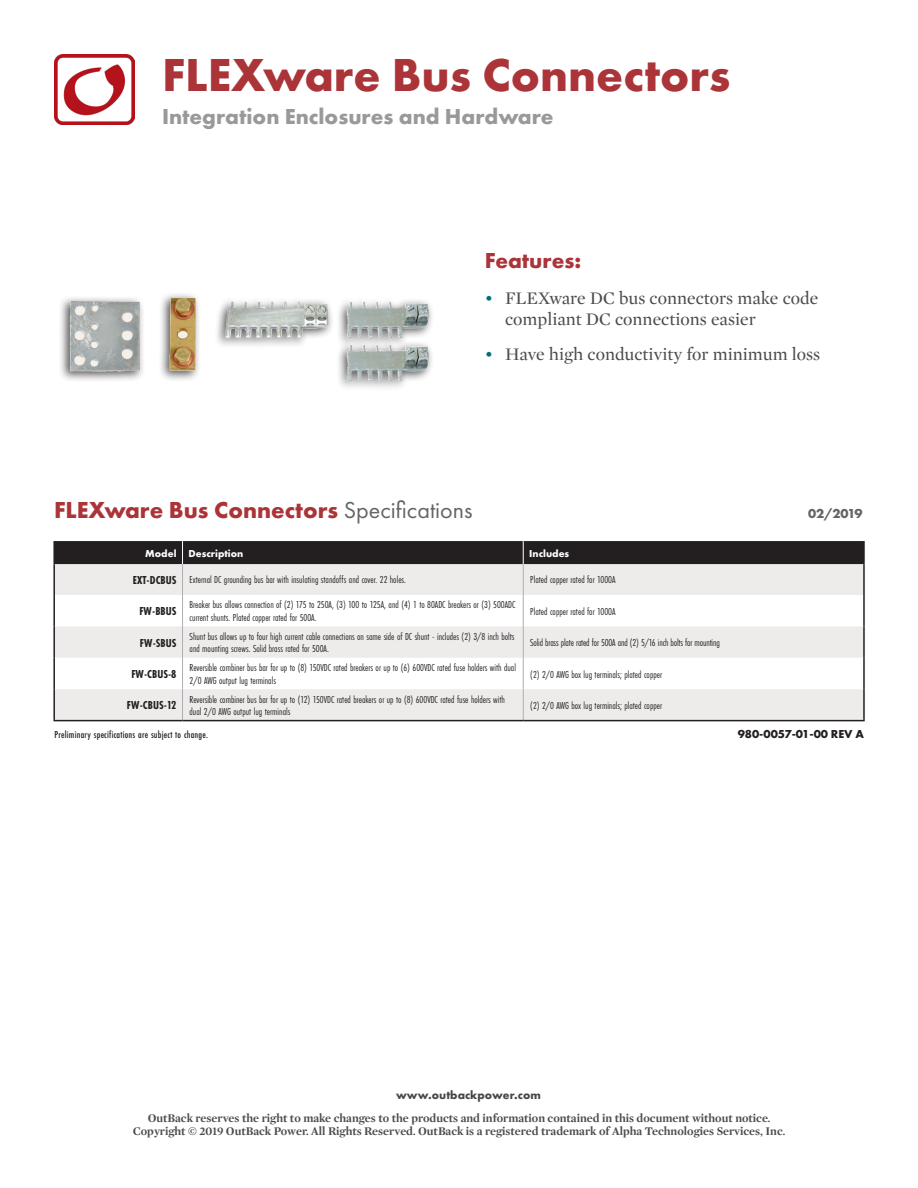
<style>
.page{position:relative;width:918px;height:1188px;background:#fff}
.page>*{position:absolute;margin:0;border:0;box-sizing:border-box;transform-origin:0 0}
.product_name{font:700 48px "Futura PT";color:#ab3439}
.back_product_name{font:700 24px "Futura PT";color:#ab3439}
.product_subline{font:700 22.5px "Futura PT";color:#99989b}
.features{font:700 22.5px "Futura PT";color:#ab3439}
.t1{font:18px/21.6px "Mercury Display";color:#4b4c4d}
.back_product_name-2{font:700 13.5px "Futura PT";letter-spacing:-.035em;color:#656568}
.t2{font:700 12px/12.8px "Mercury Display";color:#4b4c4d;text-align:center}
.model{font:700 12px "Futura PT Cond";color:#231f20}
.t3{font:700 12px "Futura PT";color:#464748}
.t4{font:700 12px "Futura PT";color:#231f20}
.data{font:10.5px/12.6px "Futura PT Cond";color:#231f20}
.category{font:500 10.5px "Futura PT Cond";letter-spacing:.02em;color:#231f20}
.t5{font:700 10.5px "Futura PT";color:#fff}
.s1{color:#007078}
.s2{font-weight:400;color:#656568}
</style>
<div class="page">
<img style="left:54px;top:54px;width:81px;height:70px">
<svg style="left:55px;top:564px;width:808px;height:156px;fill:#eeebeb"></svg>
<div style="left:55px;top:541px;width:808px;height:23px;background:#231f20"></div>
<hr style="left:53px;top:564px;width:2px;height:31px;background:#231f20">
<hr style="left:53px;top:595px;width:2px;height:31px;background:#231f20">
<hr style="left:53px;top:626px;width:2px;height:32px;background:#231f20">
<hr style="left:53px;top:658px;width:2px;height:31px;background:#231f20">
<hr style="left:53px;top:689px;width:2px;height:31px;background:#231f20">
<hr style="left:182px;top:564px;width:1px;height:31px;background:#aeafb3">
<hr style="left:523px;top:564px;width:1px;height:31px;background:#aeafb3">
<hr style="left:182px;top:595px;width:1px;height:31px;background:#aeafb3">
<hr style="left:182px;top:626px;width:1px;height:32px;background:#aeafb3">
<hr style="left:182px;top:658px;width:1px;height:31px;background:#aeafb3">
<hr style="left:182px;top:689px;width:1px;height:31px;background:#aeafb3">
<hr style="left:523px;top:595px;width:1px;height:31px;background:#aeafb3">
<hr style="left:523px;top:626px;width:1px;height:32px;background:#aeafb3">
<hr style="left:523px;top:658px;width:1px;height:31px;background:#aeafb3">
<hr style="left:523px;top:689px;width:1px;height:31px;background:#aeafb3">
<hr style="left:53px;top:720px;width:130px;height:1px;background:#231f20">
<hr style="left:183px;top:720px;width:340px;height:1px;background:#231f20">
<hr style="left:523px;top:720px;width:342px;height:1px;background:#231f20">
<hr style="left:863px;top:541px;width:2px;height:23px;background:#231f20">
<hr style="left:53px;top:541px;width:2px;height:23px;background:#231f20">
<hr style="left:863px;top:564px;width:2px;height:31px;background:#231f20">
<hr style="left:863px;top:595px;width:2px;height:31px;background:#231f20">
<hr style="left:863px;top:626px;width:2px;height:32px;background:#231f20">
<hr style="left:863px;top:658px;width:2px;height:31px;background:#231f20">
<hr style="left:863px;top:689px;width:2px;height:31px;background:#231f20">
<div style="left:214px;top:296px;width:221px;height:96px;background:#231f20;opacity:.75"></div>
<img style="left:225px;top:301px;width:164px;height:38px">
<div style="left:58px;top:292px;width:144px;height:91px;background:#231f20;opacity:.75"></div>
<img style="left:70px;top:298px;width:126px;height:74px">
<p class="product_name" style="left:162px;top:44px;width:570px">FLEXware Bus Connectors</p>
<p class="product_subline" style="left:162px;top:102px;width:393px">Integration Enclosures and Hardware</p>
<p class="features" style="left:485px;top:246px;width:98px">Features:</p>
<p class="t1" style="left:505px;top:286px;width:315px;text-indent:-20px"><span class="s1">•</span> FLEXware DC bus connectors make code compliant DC connections easier</p>
<p class="t1" style="left:485px;top:343px;width:337px"><span class="s1">•</span> Have high conductivity for minimum loss</p>
<p class="back_product_name" style="left:54px;top:494px;width:420px">FLEXware Bus Connectors <span class="s2">Specifications</span></p>
<p class="back_product_name-2" style="left:808px;top:505px;width:56px">02/2019</p>
<p class="t5" style="left:145px;top:546px;width:33px">Model</p>
<p class="t5" style="left:189px;top:546px;width:56px">Description</p>
<p class="t5" style="left:529px;top:546px;width:42px">Includes</p>
<p class="model" style="left:133px;top:573px;width:45px">EXT-DCBUS</p>
<p class="data" style="left:190px;top:573px;width:218px">External DC grounding bus bar with insulating standoffs and cover. 22 holes.</p>
<p class="data" style="left:530px;top:573px;width:87px">Plated copper rated for 1000A</p>
<p class="model" style="left:139px;top:604px;width:39px">FW-BBUS</p>
<p class="data" style="left:190px;top:599px;width:327px">Breaker bus allows connection of (2) 175 to 250A, (3) 100 to 125A, and (4) 1 to 80ADC breakers or (3) 500ADC current shunts. Plated copper rated for 500A.</p>
<p class="data" style="left:530px;top:605px;width:87px">Plated copper rated for 1000A</p>
<p class="model" style="left:140px;top:636px;width:38px">FW-SBUS</p>
<p class="data" style="left:190px;top:630px;width:326px">Shunt bus allows up to four high current cable connections on same side of DC shunt - includes (2) 3/8 inch bolts and mounting screws. Solid brass rated for 500A.</p>
<p class="data" style="left:530px;top:636px;width:191px">Solid brass plate rated for 500A and (2) 5/16 inch bolts for mounting</p>
<p class="model" style="left:131px;top:667px;width:47px">FW-CBUS-8</p>
<p class="data" style="left:190px;top:661px;width:328px">Reversible combiner bus bar for up to (8) 150VDC rated breakers or up to (6) 600VDC rated fuse holders with dual<br>2/0 AWG output lug terminals</p>
<p class="data" style="left:530px;top:668px;width:133px">(2) 2/0 AWG box lug terminals; plated copper</p>
<p class="model" style="left:127px;top:699px;width:51px">FW-CBUS-12</p>
<p class="data" style="left:190px;top:693px;width:317px">Reversible combiner bus bar for up to (12) 150VDC rated breakers or up to (8) 600VDC rated fuse holders with dual 2/0 AWG output lug terminals</p>
<p class="data" style="left:530px;top:699px;width:133px">(2) 2/0 AWG box lug terminals; plated copper</p>
<p class="category" style="left:55px;top:729px;width:155px">Preliminary specifications are subject to change.</p>
<p class="t4" style="left:738px;top:726px;width:128px">980-0057-01-00 REV A</p>
<p class="t3" style="left:396px;top:1087px;width:146px">www.outbackpower.com</p>
<p class="t2" style="left:133px;top:1111px;width:654px">OutBack reserves the right to make changes to the products and information contained in this document without notice.<br>Copyright © 2019 OutBack Power. All Rights Reserved. OutBack is a registered trademark of Alpha Technologies Services, Inc.</p>
</div>
